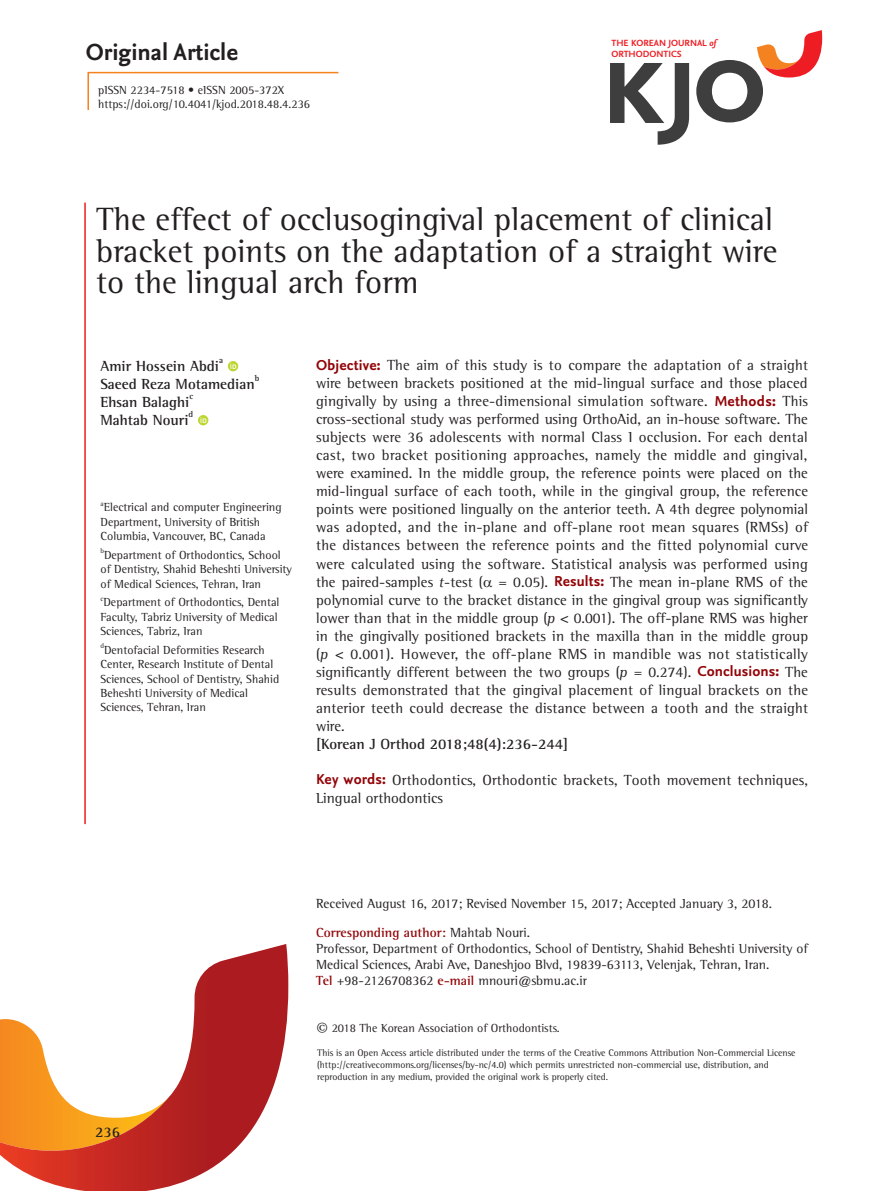
<style>
.page{position:relative;width:893px;height:1191px;background:#fff}
.page>*{position:absolute;margin:0;border:0;box-sizing:border-box;transform-origin:0 0}
.t1{font:33px/31.3px "Rotis Semi Serif Std";color:#231f20}
.t2{font:700 24.3px "Nexus Sans";color:#231f20}
.t3{font:15px/18px "Rotis Semi Serif Std";letter-spacing:.01em;color:#231f20;text-align:justify}
.t4{font:700 15px "Rotis Semi Serif Std";color:#231f20}
.t5{font:13.5px/16.2px "Rotis Semi Serif Std";color:#231f20}
.t6{font:12px/14.4px "Rotis Semi Serif Std";color:#231f20}
.t7{font:9.75px/11.7px "Rotis Semi Serif Std";color:#231f20}
.t8{font:9.45px "Nexus Sans Bold SC";color:#ee1d23}
.t9{font:700 8.7px "Rotis Semi Serif Std";color:#231f20}
.t10{font:7.05px "Rotis Semi Serif Std";color:#231f20}
.s1{font-family:"Nexus Sans";font-weight:700;font-style:italic}
.s2{font-family:"Nexus Sans";font-weight:700;color:#920407}
.s3{font-style:italic}
.s4{font-weight:700;color:#920407}
.s5{font-family:"Minion Pro";font-size:16.5px}
</style>
<div class="page">
<svg style="left:228px;top:361px;width:10px;height:10px"></svg>
<svg style="left:230px;top:363px;width:6px;height:6px"></svg>
<svg style="left:198px;top:415px;width:10px;height:10px"></svg>
<svg style="left:201px;top:417px;width:5px;height:6px"></svg>
<hr style="left:84px;top:203px;width:2px;height:621px;background:#ee1d23">
<svg style="left:0;top:944px;width:288px;height:247px"></svg>
<svg style="left:696px;top:30px;width:126px;height:92px"></svg>
<svg style="left:610px;top:63px;width:79px;height:82px"></svg>
<svg style="left:87px;top:71px;width:252px;height:40px"></svg>
<p class="t8" style="left:611px;top:37px;width:106px">THE KOREAN JOURNAL <span class="s1">of</span></p>
<h2 class="t2" style="left:86px;top:37px;width:154px">Original Article</h2>
<p class="t8" style="left:611px;top:48px;width:72px">ORTHODONTICS</p>
<p class="t6" style="left:98px;top:82px;width:213px">pISSN 2234-7518 • eISSN 2005-372X https://doi.org/10.4041/kjod.2018.48.4.236</p>
<h1 class="t1" style="left:96px;top:203px;width:683px">The effect of occlusogingival placement of clinical bracket points on the adaptation of a straight wire to the lingual arch form</h1>
<p class="t4" style="left:100px;top:356px;width:120px">Amir Hossein Abdi</p>
<p class="t9" style="left:219px;top:355px;width:6px">a</p>
<p class="t4" style="left:100px;top:374px;width:156px">Saeed Reza Motamedian</p>
<p class="t9" style="left:255px;top:373px;width:6px">b</p>
<p class="t4" style="left:100px;top:392px;width:90px">Ehsan Balaghi</p>
<p class="t9" style="left:189px;top:391px;width:5px">c</p>
<p class="t4" style="left:100px;top:410px;width:90px">Mahtab Nouri</p>
<p class="t9" style="left:189px;top:409px;width:6px">d</p>
<p class="t10" style="left:100px;top:499px;width:5px">a</p>
<p class="t6" style="left:100px;top:500px;width:183px">Electrical and computer Engineering<br>Department, University of British<br>Columbia, Vancouver, BC, Canada</p>
<p class="t10" style="left:100px;top:546px;width:5px">b</p>
<p class="t6" style="left:100px;top:547px;width:193px;text-indent:4px">Department of Orthodontics, School of Dentistry, Shahid Beheshti University of Medical Sciences, Tehran, Iran</p>
<p class="t10" style="left:100px;top:594px;width:4px">c</p>
<p class="t6" style="left:100px;top:595px;width:181px">Department of Orthodontics, Dental<br>Faculty, Tabriz University of Medical<br>Sciences, Tabriz, Iran</p>
<p class="t10" style="left:100px;top:641px;width:5px">d</p>
<p class="t6" style="left:100px;top:642px;width:180px;text-indent:4px">Dentofacial Deformities Research Center, Research Institute of Dental Sciences, School of Dentistry, Shahid Beheshti University of Medical Sciences, Tehran, Iran</p>
<p class="t3" style="left:316px;top:356px;width:494px"><span class="s2">Objective:</span> The aim of this study is to compare the adaptation of a straight wire between brackets positioned at the mid-lingual surface and those placed gingivally by using a three-dimensional simulation software. <span class="s2">Methods:</span> This cross-sectional study was performed using OrthoAid, an in-house software. The subjects were 36 adolescents with normal Class I occlusion. For each dental cast, two bracket positioning approaches, namely the middle and gingival, were examined. In the middle group, the reference points were placed on the mid-lingual surface of each tooth, while in the gingival group, the reference points were positioned lingually on the anterior teeth. A 4th degree polynomial was adopted, and the in-plane and off-plane root mean squares (RMSs) of the distances between the reference points and the fitted polynomial curve were calculated using the software. Statistical analysis was performed using the paired-samples <span class="s3">t</span>-test ( = 0.05). <span class="s2">Results:</span> The mean in-plane RMS of the polynomial curve to the bracket distance in the gingival group was significantly lower than that in the middle group (<span class="s3">p</span> &lt; 0.001). The off-plane RMS was higher in the gingivally positioned brackets in the maxilla than in the middle group (<span class="s3">p</span> &lt; 0.001). However, the off-plane RMS in mandible was not statistically significantly different between the two groups (<span class="s3">p</span> = 0.274). <span class="s2">Conclusions:</span> The results demonstrated that the gingival placement of lingual brackets on the anterior teeth could decrease the distance between a tooth and the straight wire.</p>
<p class="t4" style="left:316px;top:734px;width:254px">[Korean J Orthod 2018;48(4):236-244]</p>
<p class="t3" style="left:316px;top:770px;width:493px"><span class="s2">Key words:</span> Orthodontics, Orthodontic brackets, Tooth movement techniques,<br>Lingual orthodontics</p>
<p class="t4" style="left:95px;top:1122px;width:27px">236</p>
<p class="t5" style="left:316px;top:890px;width:457px;line-height:28px">Received August 16, 2017; Revised November 15, 2017; Accepted January 3, 2018.<br><span class="s4">Corresponding author:</span> Mahtab Nouri.</p>
<p class="t5" style="left:316px;top:940px;width:493px">Professor, Department of Orthodontics, School of Dentistry, Shahid Beheshti University of<br>Medical Sciences, Arabi Ave, Daneshjoo Blvd, 19839-63113, Velenjak, Tehran, Iran.<br><span class="s4">Tel</span> +98-2126708362 <span class="s4">e-mail</span> mnouri@sbmu.ac.ir</p>
<p class="t6" style="left:316px;top:1020px;width:245px"><span class="s5">©</span> 2018 The Korean Association of Orthodontists.</p>
<p class="t7" style="left:317px;top:1047px;width:480px">This is an Open Access article distributed under the terms of the Creative Commons Attribution Non-Commercial License (http://creativecommons.org/licenses/by-nc/4.0) which permits unrestricted non-commercial use, distribution, and reproduction in any medium, provided the original work is properly cited.</p>
</div>
